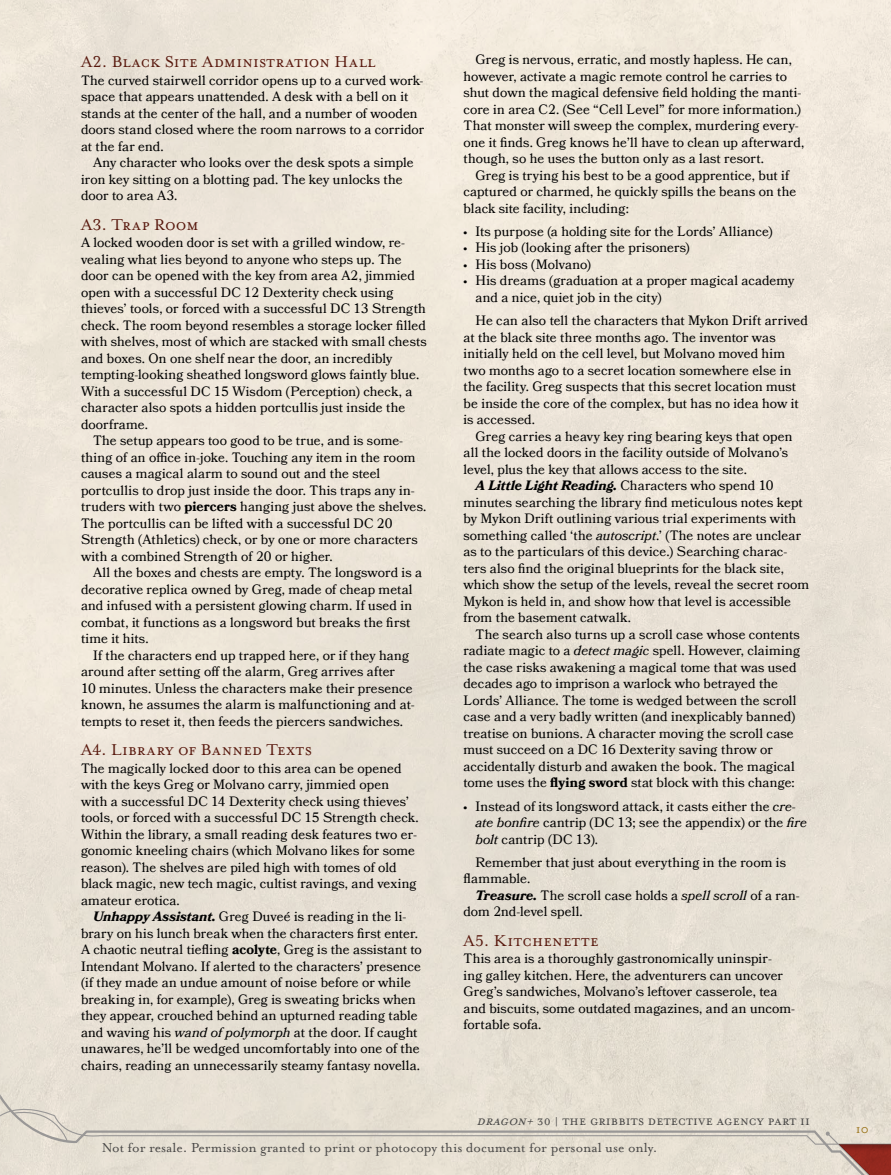
<style>
.page{position:relative;width:891px;height:1175px;background:#fff}
.page>*{position:absolute;margin:0;border:0;box-sizing:border-box;transform-origin:0 0}
.t1{font:18px "Mrs Eaves Small Caps";letter-spacing:.015em;color:#58180d}
.t2{font:15px "Mrs Eaves Roman";color:#484746}
.t3{font:15px "Mrs Eaves All Small Caps";letter-spacing:.01em;color:#484746}
.t4{font:13.5px/16.5px "Bookmania";letter-spacing:.005em;color:#000}
.t5{font:13.5px "Mrs Eaves Roman";color:#9b751d}
.s1{font-weight:700}
.s2{font-weight:700;font-style:italic}
.s3{font-style:italic}
</style>
<div class="page">
<div style="left:0;top:0;width:891px;height:1174px;background:#eae3d6"></div>
<svg style="left:0;top:1094px;width:891px;height:80px"></svg>
<div style="left:825px;top:1134px;width:66px;height:40px;background:#000;opacity:.2"></div>
<h1 class="t1" style="left:81px;top:52px;width:296px">A2. Black Site Administration Hall</h1>
<p class="t4" style="left:81px;top:72px;width:345px">The curved stairwell corridor opens up to a curved work&shy;space that appears unattended. A desk with a bell on it stands at the center of the hall, and a number of wooden doors stand closed where the room narrows to a corridor at the far end.</p>
<p class="t4" style="left:81px;top:154px;width:334px;text-indent:12px">Any character who looks over the desk spots a simple iron key sitting on a blotting pad. The key unlocks the door to area A3.</p>
<h1 class="t1" style="left:81px;top:214px;width:119px">A3. Trap Room</h1>
<p class="t4" style="left:81px;top:234px;width:325px">A locked wooden door is set with a grilled window, re-</p>
<p class="t4" style="left:81px;top:251px;width:322px">vealing what lies beyond to anyone who steps up. The</p>
<p class="t4" style="left:81px;top:267px;width:336px">door can be opened with the key from area A2, jimmied</p>
<p class="t4" style="left:81px;top:284px;width:314px">open with a successful DC 12 Dexterity check using</p>
<p class="t4" style="left:81px;top:300px;width:347px">thieves’ tools, or forced with a successful DC 13 Strength</p>
<p class="t4" style="left:81px;top:317px;width:347px">check. The room beyond resembles a storage locker filled</p>
<p class="t4" style="left:81px;top:333px;width:347px">with shelves, most of which are stacked with small chests</p>
<p class="t4" style="left:81px;top:350px;width:313px">and boxes. On one shelf near the door, an incredibly</p>
<p class="t4" style="left:81px;top:366px;width:340px">tempting-looking sheathed longsword glows faintly blue.</p>
<p class="t4" style="left:81px;top:383px;width:333px">With a successful DC 15 Wisdom (Perception) check, a</p>
<p class="t4" style="left:81px;top:399px;width:326px">character also spots a hidden portcullis just inside the</p>
<p class="t4" style="left:81px;top:416px;width:69px">doorframe.</p>
<p class="t4" style="left:93px;top:432px;width:311px">The setup appears too good to be true, and is some-</p>
<p class="t4" style="left:81px;top:449px;width:336px">thing of an office in-joke. Touching any item in the room</p>
<p class="t4" style="left:81px;top:465px;width:301px">causes a magical alarm to sound out and the steel</p>
<p class="t4" style="left:81px;top:482px;width:335px">portcullis to drop just inside the door. This traps any in-</p>
<p class="t4" style="left:81px;top:498px;width:347px">truders with two <span class="s1">piercers</span> hanging just above the shelves.</p>
<p class="t4" style="left:81px;top:515px;width:313px">The portcullis can be lifted with a successful DC 20</p>
<p class="t4" style="left:81px;top:531px;width:338px">Strength (Athletics) check, or by one or more characters</p>
<p class="t4" style="left:81px;top:548px;width:253px">with a combined Strength of 20 or higher.</p>
<p class="t4" style="left:93px;top:564px;width:331px">All the boxes and chests are empty. The longsword is a</p>
<p class="t4" style="left:81px;top:581px;width:333px">decorative replica owned by Greg, made of cheap metal</p>
<p class="t4" style="left:81px;top:597px;width:333px">and infused with a persistent glowing charm. If used in</p>
<p class="t4" style="left:81px;top:614px;width:331px">combat, it functions as a longsword but breaks the first</p>
<p class="t4" style="left:81px;top:630px;width:69px">time it hits.</p>
<p class="t4" style="left:93px;top:647px;width:318px">If the characters end up trapped here, or if they hang</p>
<p class="t4" style="left:81px;top:663px;width:316px">around after setting off the alarm, Greg arrives after</p>
<p class="t4" style="left:81px;top:680px;width:333px">10 minutes. Unless the characters make their presence</p>
<p class="t4" style="left:81px;top:696px;width:335px">known, he assumes the alarm is malfunctioning and at-</p>
<p class="t4" style="left:81px;top:713px;width:324px">tempts to reset it, then feeds the piercers sandwiches.</p>
<h1 class="t1" style="left:81px;top:740px;width:233px">A4. Library of Banned Texts</h1>
<p class="t4" style="left:81px;top:760px;width:339px">The magically locked door to this area can be opened with the keys Greg or Molvano carry, jimmied open with a successful DC 14 Dexterity check using thieves’ tools, or forced with a successful DC 15 Strength check.<br>Within the library, a small reading desk features two er&shy;gonomic kneeling chairs (which Molvano likes for some reason). The shelves are piled high with tomes of old black magic, new tech magic, cultist ravings, and vexing amateur erotica.</p>
<p class="t4" style="left:81px;top:908px;width:342px;text-indent:12px"><span class="s2">Unhappy Assistant.</span> Greg Duveé is reading in the li&shy;brary on his lunch break when the characters first enter.<br>A chaotic neutral tiefling <span class="s1">acolyte</span>, Greg is the assistant to Intendant Molvano. If alerted to the characters’ presence (if they made an undue amount of noise before or while breaking in, for example), Greg is sweating bricks when they appear, crouched behind an upturned reading table and waving his <span class="s3">wand of polymorph</span> at the door. If caught unawares, he’ll be wedged uncomfortably into one of the chairs, reading an unnecessarily steamy fantasy novella.</p>
<p class="t4" style="left:463px;top:51px;width:342px;text-indent:12px">Greg is nervous, erratic, and mostly hapless. He can, however, activate a magic remote control he carries to shut down the magical defensive field holding the manti&shy;core in area C2. (See “Cell Level” for more information.)<br>That monster will sweep the complex, murdering every&shy;one it finds. Greg knows he’ll have to clean up afterward, though, so he uses the button only as a last resort.</p>
<p class="t4" style="left:463px;top:167px;width:334px;text-indent:12px">Greg is trying his best to be a good apprentice, but if captured or charmed, he quickly spills the beans on the black site facility, including:</p>
<p class="t4" style="left:463px;top:223px;width:311px">• Its purpose (a holding site for the Lords’ Alliance)</p>
<p class="t4" style="left:463px;top:239px;width:228px">• His job (looking after the prisoners)</p>
<p class="t4" style="left:463px;top:256px;width:129px">• His boss (Molvano)</p>
<p class="t4" style="left:475px;top:272px;width:320px;text-indent:-12px">• His dreams (graduation at a proper magical academy and a nice, quiet job in the city)</p>
<p class="t4" style="left:463px;top:312px;width:346px;text-indent:12px">He can also tell the characters that Mykon Drift arrived at the black site three months ago. The inventor was initially held on the cell level, but Molvano moved him two months ago to a secret location somewhere else in the facility. Greg suspects that this secret location must be inside the core of the complex, but has no idea how it is accessed.</p>
<p class="t4" style="left:463px;top:428px;width:331px;text-indent:12px">Greg carries a heavy key ring bearing keys that open all the locked doors in the facility outside of Molvano’s level, plus the key that allows access to the site.</p>
<p class="t4" style="left:463px;top:477px;width:347px;text-indent:12px"><span class="s2">A Little Light Reading.</span> Characters who spend 10 minutes searching the library find meticulous notes kept by Mykon Drift outlining various trial experiments with something called ‘the <span class="s3">autoscript</span>.’ (The notes are unclear as to the particulars of this device.) Searching charac&shy;ters also find the original blueprints for the black site, which show the setup of the levels, reveal the secret room Mykon is held in, and show how that level is accessible from the basement catwalk.</p>
<p class="t4" style="left:463px;top:626px;width:338px;text-indent:12px">The search also turns up a scroll case whose contents radiate magic to a <span class="s3">detect magic</span> spell. However, claiming the case risks awakening a magical tome that was used decades ago to imprison a warlock who betrayed the Lords’ Alliance. The tome is wedged between the scroll case and a very badly written (and inexplicably banned) treatise on bunions. A character moving the scroll case must succeed on a DC 16 Dexterity saving throw or accidentally disturb and awaken the book. The magical tome uses the <span class="s1">flying sword</span> stat block with this change:</p>
<p class="t4" style="left:475px;top:797px;width:333px;text-indent:-12px">• Instead of its longsword attack, it casts either the <span class="s3">cre&shy;ate bonfire</span> cantrip (DC 13; see the appendix) or the <span class="s3">fire bolt</span> cantrip (DC 13).</p>
<p class="t4" style="left:464px;top:854px;width:324px;text-indent:12px">Remember that just about everything in the room is flammable.</p>
<p class="t4" style="left:464px;top:887px;width:338px;text-indent:12px"><span class="s2">Treasure.</span> The scroll case holds a <span class="s3">spell scroll</span> of a ran&shy;dom 2nd-level spell.</p>
<h1 class="t1" style="left:463px;top:930px;width:137px">A5. Kitchenette</h1>
<p class="t4" style="left:463px;top:950px;width:333px">This area is a thoroughly gastronomically uninspir-<br>ing galley kitchen. Here, the adventurers can uncover Greg’s sandwiches, Molvano’s leftover casserole, tea and biscuits, some outdated magazines, and an uncom&shy;fortable sofa.</p>
<p class="t3" style="left:477px;top:1115px;width:335px"><span class="s3">Dragon+</span> 30 | The Gribbits Detective Agency Part II</p>
<p class="t2" style="left:102px;top:1139px;width:557px">Not for resale. Permission granted to print or photocopy this document for personal use only.</p>
<p class="t5" style="left:856px;top:1121px;width:15px">10</p>
</div>
